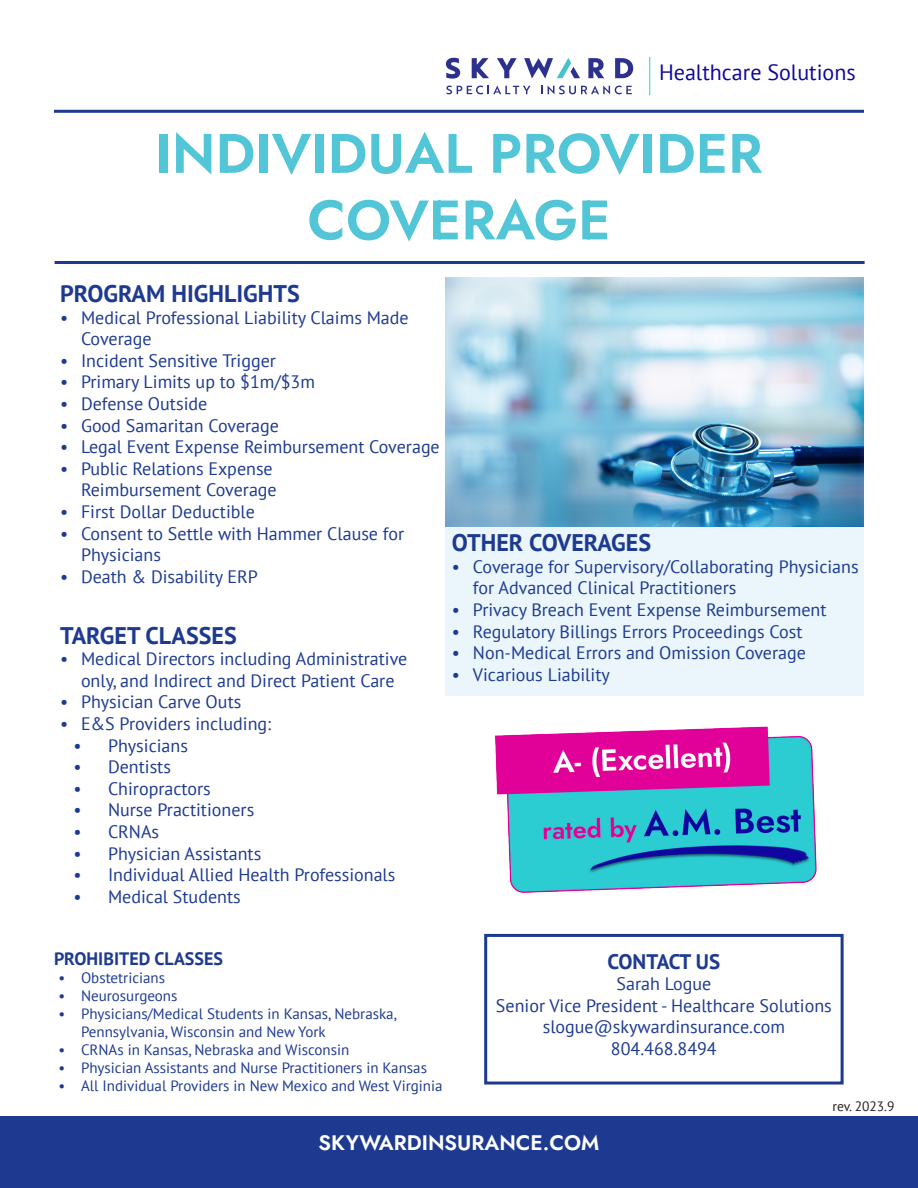
<style>
.page{position:relative;width:918px;height:1188px;background:#fff}
.page>*{position:absolute;margin:0;border:0;box-sizing:border-box;transform-origin:0 0}
.t1{font:600 55.5px/66.6px "Jost";color:#52c5d6;text-align:center}
.t2{font:700 24px "PT Sans";color:#1d3a90}
.t3{font:22.05px "PT Sans";color:#10069f}
.t4{font:600 21px "Jost";color:#fff}
.t5{font:700 21px "PT Sans";letter-spacing:-.03em;color:#1d3a90}
.t6{font:18px/21.6px "PT Sans";color:#1d3a90}
.t7{font:700 18px "PT Sans";color:#1d3a90}
.t8{font:15px/18px "PT Sans";color:#1d3a90}
.Text_Center{font:13.5px "PT Sans";color:#231f20}
</style>
<div class="page">
<div style="left:0;top:1116px;width:918px;height:72px;background:#1d3a90"></div>
<img style="left:495px;top:726px;width:322px;height:167px">
<hr style="left:649px;top:57px;width:1px;height:38px;background:#2cccd3">
<svg style="left:446px;top:58px;width:14px;height:21px"></svg>
<svg style="left:497px;top:58px;width:20px;height:20px"></svg>
<svg style="left:588px;top:58px;width:16px;height:20px"></svg>
<svg style="left:615px;top:58px;width:18px;height:20px"></svg>
<svg style="left:472px;top:58px;width:17px;height:20px"></svg>
<svg style="left:524px;top:58px;width:56px;height:21px"></svg>
<svg style="left:446px;top:86px;width:84px;height:8px"></svg>
<svg style="left:541px;top:86px;width:91px;height:8px"></svg>
<div style="left:446px;top:527px;width:418px;height:168px;background:#eaf6fc"></div>
<div style="left:484px;top:934px;width:360px;height:151px;border:3px solid #1d3a90"></div>
<div style="left:445px;top:263px;width:421px;height:266px;background:#1d3a90;opacity:.75"></div>
<hr style="left:55px;top:261px;width:810px;height:3px;background:#1d3a90">
<hr style="left:54px;top:110px;width:810px;height:3px;background:#1d3a90">
<p class="t3" style="left:659px;top:58px;width:198px">Healthcare Solutions</p>
<p class="t1" style="left:155px;top:121px;width:609px">INDIVIDUAL PROVIDER<br>COVERAGE</p>
<p class="t2" style="left:60px;top:278px;width:241px">PROGRAM HIGHLIGHTS</p>
<p class="t6" style="left:81px;top:306px;width:329px;text-indent:-21px">• Medical Professional Liability Claims Made<br>Coverage</p>
<p class="t6" style="left:60px;top:349px;width:217px">• Incident Sensitive Trigger</p>
<p class="t6" style="left:60px;top:371px;width:257px">• Primary Limits up to $1m/$3m</p>
<p class="t6" style="left:60px;top:392px;width:149px">• Defense Outside</p>
<p class="t6" style="left:60px;top:414px;width:221px">• Good Samaritan Coverage</p>
<p class="t6" style="left:60px;top:436px;width:381px">• Legal Event Expense Reimbursement Coverage</p>
<p class="t6" style="left:60px;top:457px;width:218px;text-align:right">• Public Relations Expense<br>Reimbursement Coverage</p>
<p class="t6" style="left:60px;top:500px;width:196px">• First Dollar Deductible</p>
<p class="t6" style="left:81px;top:522px;width:325px;text-indent:-21px">• Consent to Settle with Hammer Clause for<br>Physicians</p>
<p class="t6" style="left:60px;top:565px;width:199px">• Death &amp; Disability ERP</p>
<p class="t2" style="left:60px;top:619px;width:178px">TARGET CLASSES</p>
<p class="t6" style="left:60px;top:648px;width:349px;text-align:center">• Medical Directors including Administrative only, and Indirect and Direct Patient Care</p>
<p class="t6" style="left:60px;top:691px;width:183px">• Physician Carve Outs</p>
<p class="t6" style="left:60px;top:712px;width:213px">• E&amp;S Providers including:</p>
<p class="t6" style="left:74px;top:734px;width:116px">• Physicians</p>
<p class="t6" style="left:74px;top:756px;width:99px">• Dentists</p>
<p class="t6" style="left:74px;top:777px;width:139px">• Chiropractors</p>
<p class="t6" style="left:74px;top:799px;width:182px">• Nurse Practitioners</p>
<p class="t6" style="left:74px;top:820px;width:87px">• CRNAs</p>
<p class="t6" style="left:74px;top:842px;width:189px">• Physician Assistants</p>
<p class="t6" style="left:74px;top:864px;width:323px">• Individual Allied Health Professionals</p>
<p class="t6" style="left:74px;top:885px;width:169px">• Medical Students</p>
<p class="t2" style="left:452px;top:527px;width:201px">OTHER COVERAGES</p>
<p class="t6" style="left:473px;top:555px;width:387px;text-indent:-21px">• Coverage for Supervisory/Collaborating Physicians for Advanced Clinical Practitioners</p>
<p class="t6" style="left:452px;top:598px;width:376px">• Privacy Breach Event Expense Reimbursement</p>
<p class="t6" style="left:452px;top:620px;width:352px">• Regulatory Billings Errors Proceedings Cost</p>
<p class="t6" style="left:452px;top:642px;width:355px">• Non-Medical Errors and Omission Coverage</p>
<p class="t6" style="left:452px;top:663px;width:159px">• Vicarious Liability</p>
<p class="t7" style="left:54px;top:947px;width:171px">PROHIBITED CLASSES</p>
<p class="t8" style="left:58px;top:969px;width:108px">• Obstetricians</p>
<p class="t8" style="left:58px;top:987px;width:121px">• Neurosurgeons</p>
<p class="t8" style="left:81px;top:1005px;width:318px;text-indent:-22px">• Physicians/Medical Students in Kansas, Nebraska,<br>Pennsylvania, Wisconsin and New York</p>
<p class="t8" style="left:58px;top:1041px;width:292px">• CRNAs in Kansas, Nebraska and Wisconsin</p>
<p class="t8" style="left:58px;top:1059px;width:370px">• Physician Assistants and Nurse Practitioners in Kansas</p>
<p class="t8" style="left:58px;top:1077px;width:386px">• All Individual Providers in New Mexico and West Virginia</p>
<p class="t4" style="left:319px;top:1128px;width:282px">SKYWARDINSURANCE.COM</p>
<p class="t5" style="left:608px;top:947px;width:114px">CONTACT US</p>
<p class="t6" style="left:617px;top:973px;width:96px">Sarah Logue</p>
<p class="t6" style="left:496px;top:994px;width:337px">Senior Vice President - Healthcare Solutions</p>
<p class="t6" style="left:543px;top:1016px;width:244px">slogue@skywardinsurance.com</p>
<p class="t6" style="left:611px;top:1037px;width:107px">804.468.8494</p>
<p class="Text_Center" style="left:833px;top:1098px;width:63px">rev. 2023.9</p>
</div>
